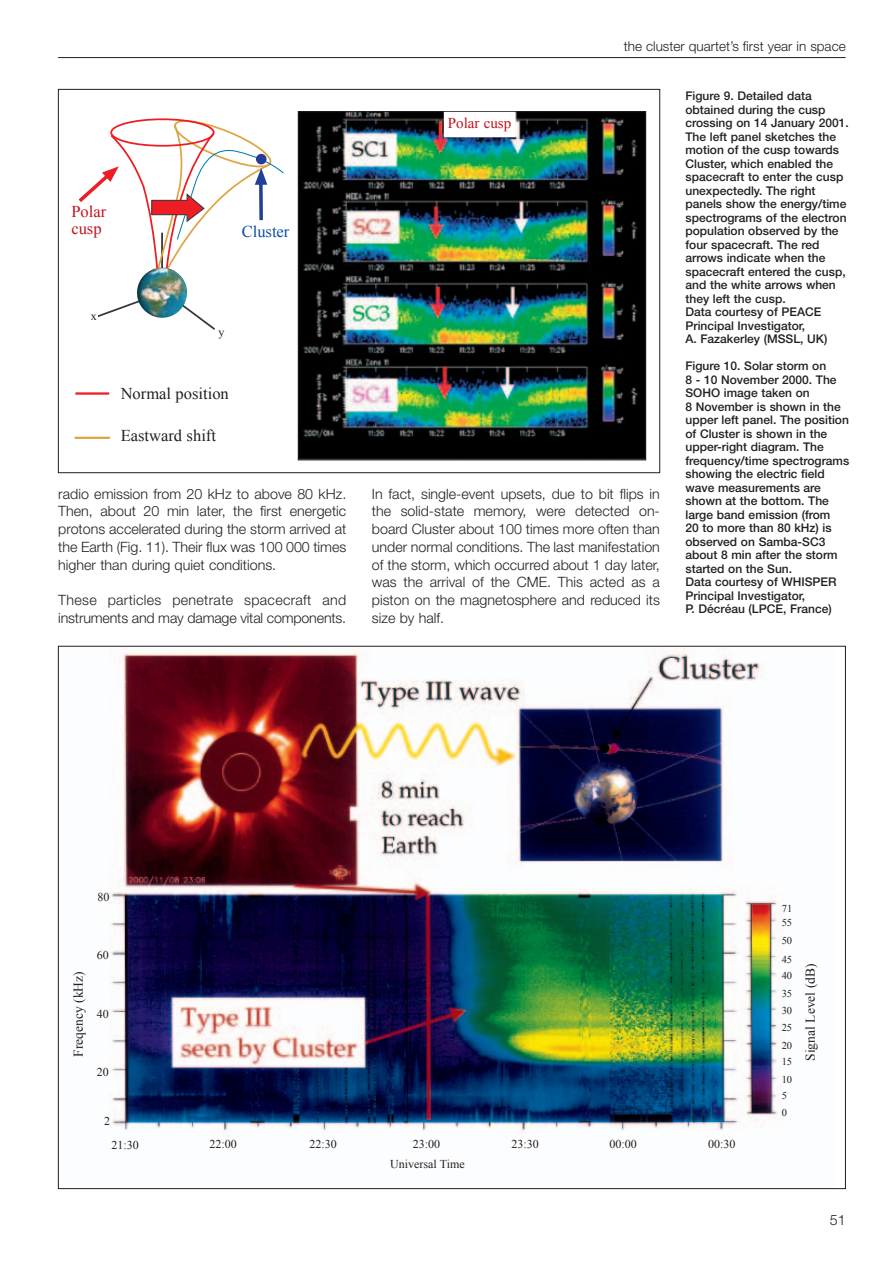
<style>
.page{position:relative;width:894px;height:1263px;background:#fff}
.page>*{position:absolute;margin:0;border:0;box-sizing:border-box;transform-origin:0 0}
.t1{font:16.5px "Times New Roman";color:#231f20}
.t2{font:16.5px/17.2px "Times New Roman";color:#c4121a}
.t3{font:16.5px "Times New Roman";color:#0a4fa2}
.t4{font:15px "Times New Roman";color:#c4121a}
.t5{font:300 14.25px/17.7px "Helvetica Neue";color:#231f20;text-align:justify}
.t6{font:300 13.5px "Helvetica Neue";color:#231f20}
.t7{font:13.5px "Times New Roman";color:#231f20}
.t8{font:500 12px/13.5px "Helvetica Neue";color:#231f20}
.t9{font:12px "Times New Roman";color:#231f20}
.t10{font:10.5px/17.2px "Times New Roman";color:#231f20}
</style>
<div class="page">
<img style="left:57px;top:57px;width:789px;height:1133px">
<h1 class="t2" style="left:71px;top:203px;width:36px">Polar cusp</h1>
<h1 class="t3" style="left:242px;top:222px;width:49px">Cluster</h1>
<p class="t9" style="left:91px;top:309px;width:7px">x</p>
<p class="t9" style="left:218px;top:325px;width:7px">y</p>
<h1 class="t1" style="left:121px;top:385px;width:110px">Normal position</h1>
<h1 class="t1" style="left:121px;top:427px;width:97px">Eastward shift</h1>
<p class="t5" style="left:58px;top:486px;width:289px">radio emission from 20 kHz to above 80 kHz.<br>Then, about 20 min later, the first energetic protons accelerated during the storm arrived at the Earth (Fig. 11). Their flux was 100 000 times higher than during quiet conditions.</p>
<p class="t5" style="left:58px;top:592px;width:289px">These particles penetrate spacecraft and instruments and may damage vital components.</p>
<p class="t6" style="left:623px;top:42px;width:223px">the cluster quartet’s first year in space</p>
<p class="t4" style="left:448px;top:115px;width:65px">Polar cusp</p>
<p class="t5" style="left:372px;top:486px;width:289px">In fact, single-event upsets, due to bit flips in the solid-state memory, were detected on&shy;board Cluster about 100 times more often than under normal conditions. The last manifestation of the storm, which occurred about 1 day later, was the arrival of the CME. This acted as a piston on the magnetosphere and reduced its size by half.</p>
<p class="t8" style="left:685px;top:90px;width:165px">Figure 9. Detailed data obtained during the cusp crossing on 14 January 2001.<br>The left panel sketches the motion of the cusp towards<br>Cluster, which enabled the spacecraft to enter the cusp unexpectedly. The right panels show the energy/time spectrograms of the electron population observed by the four spacecraft. The red arrows indicate when the spacecraft entered the cusp, and the white arrows when they left the cusp.<br>Data courtesy of PEACE<br>Principal Investigator,<br>A. Fazakerley (MSSL, UK)</p>
<p class="t8" style="left:685px;top:360px;width:165px">Figure 10. Solar storm on<br>8 - 10 November 2000. The<br>SOHO image taken on<br>8 November is shown in the upper left panel. The position of Cluster is shown in the upper-right diagram. The frequency/time spectrograms showing the electric field wave measurements are shown at the bottom. The large band emission (from<br>20 to more than 80 kHz) is observed on Samba-SC3 about 8 min after the storm started on the Sun.<br>Data courtesy of WHISPER<br>Principal Investigator,<br>P. Décréau (LPCE, France)</p>
<p class="t9" style="left:97px;top:890px;width:13px">80</p>
<p class="t10" style="left:781px;top:901px;width:12px;line-height:14.2px">71<br>55</p>
<p class="t10" style="left:781px;top:930px;width:12px;line-height:18.9px">50<br>45</p>
<p class="t10" style="left:781px;top:967px;width:12px;text-align:justify">40<br>35<br>30<br>25</p>
<p class="t10" style="left:781px;top:1037px;width:12px;line-height:16.2px">20<br>15</p>
<p class="t10" style="left:781px;top:1070px;width:12px;line-height:16.5px">10<br>5<br>0</p>
<p class="t9" style="left:97px;top:948px;width:13px">60</p>
<p class="t7" style="left:71px;top:1057px;width:87px;rotate:-90deg">Freqency (kHz)</p>
<p class="t7" style="left:802px;top:1061px;width:99px;rotate:-90deg">Signal Level (dB)</p>
<p class="t9" style="left:97px;top:1007px;width:13px">40</p>
<p class="t9" style="left:97px;top:1065px;width:13px">20</p>
<p class="t9" style="left:104px;top:1114px;width:7px">2</p>
<p class="t9" style="left:111px;top:1138px;width:29px">21:30</p>
<p class="t9" style="left:209px;top:1137px;width:29px">22:00</p>
<p class="t9" style="left:309px;top:1137px;width:29px">22:30</p>
<p class="t9" style="left:412px;top:1137px;width:29px">23:00</p>
<p class="t9" style="left:511px;top:1137px;width:29px">23:30</p>
<p class="t9" style="left:609px;top:1137px;width:29px">00:00</p>
<p class="t9" style="left:708px;top:1137px;width:29px">00:30</p>
<p class="t9" style="left:390px;top:1157px;width:76px">Universal Time</p>
<p class="t5" style="left:829px;top:1212px;width:17px">51</p>
</div>
